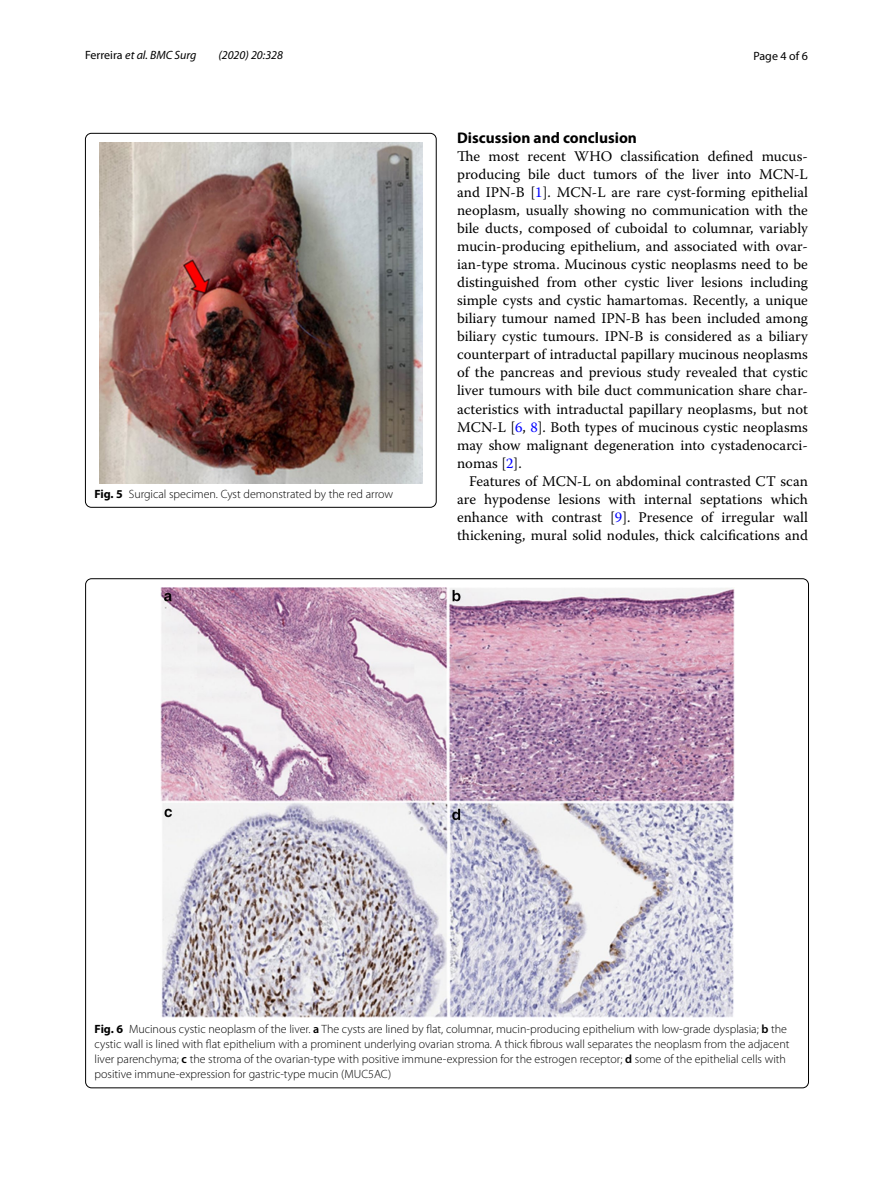
<style>
.page{position:relative;width:893px;height:1187px;background:#fff}
.page>*{position:absolute;margin:0;border:0;box-sizing:border-box;transform-origin:0 0}
.t1{font:700 15.45px "Myriad Pro";color:#000}
.t2{font:14.7px/18px "Warnock Pro";color:#000;text-align:justify}
.t3{font:300 12px/15px "Myriad Pro";color:#000}
.t4{font:italic 12px "Myriad Pro";color:#000}
.t5{font:12px "Myriad Pro";color:#000}
.s1{font-style:normal}
.s2{font-weight:700}
.s3{color:#00f}
.s4{font-weight:600}
</style>
<div class="page">
<img style="left:99px;top:142px;width:323px;height:341px">
<div style="left:85px;top:133px;width:351px;height:374px;border:1px solid #000;border-radius:6px"></div>
<img style="left:160px;top:587px;width:574px;height:430px">
<p class="t4" style="left:85px;top:48px;width:113px"><span class="s1">Ferreira</span> et al. BMC Surg</p>
<p class="t4" style="left:218px;top:48px;width:66px">(2020) 20:328</p>
<p class="t5" style="left:753px;top:48px;width:56px">Page 4 of 6</p>
<p class="t3" style="left:94px;top:487px;width:300px"><span class="s2">Fig. 5</span> Surgical specimen. Cyst demonstrated by the red arrow</p>
<p class="t1" style="left:457px;top:128px;width:181px">Discussion and conclusion</p>
<p class="t2" style="left:457px;top:147px;width:352px">The most recent WHO classification defined mucus&shy;producing bile duct tumors of the liver into MCN-L and IPN-B [<span class="s3">1</span>]. MCN-L are rare cyst-forming epithelial neoplasm, usually showing no communication with the bile ducts, composed of cuboidal to columnar, variably mucin-producing epithelium, and associated with ovar&shy;ian-type stroma. Mucinous cystic neoplasms need to be distinguished from other cystic liver lesions including simple cysts and cystic hamartomas. Recently, a unique biliary tumour named IPN-B has been included among biliary cystic tumours. IPN-B is considered as a biliary counterpart of intraductal papillary mucinous neoplasms of the pancreas and previous study revealed that cystic liver tumours with bile duct communication share char&shy;acteristics with intraductal papillary neoplasms, but not MCN-L [<span class="s3">6</span>, <span class="s3">8</span>]. Both types of mucinous cystic neoplasms may show malignant degeneration into cystadenocarci&shy;nomas [<span class="s3">2</span>].</p>
<p class="t2" style="left:457px;top:471px;width:352px;text-indent:12px">Features of MCN-L on abdominal contrasted CT scan are hypodense lesions with internal septations which enhance with contrast [<span class="s3">9</span>]. Presence of irregular wall thickening, mural solid nodules, thick calcifications and</p>
<p class="t3" style="left:95px;top:1021px;width:696px"><span class="s2">Fig. 6</span> Mucinous cystic neoplasm of the liver. <span class="s4">a</span> The cysts are lined by flat, columnar, mucin-producing epithelium with low-grade dysplasia; <span class="s4">b</span> the cystic wall is lined with flat epithelium with a prominent underlying ovarian stroma. A thick fibrous wall separates the neoplasm from the adjacent liver parenchyma; <span class="s4">c</span> the stroma of the ovarian-type with positive immune-expression for the estrogen receptor; <span class="s4">d</span> some of the epithelial cells with positive immune-expression for gastric-type mucin (MUC5AC)</p>
</div>
